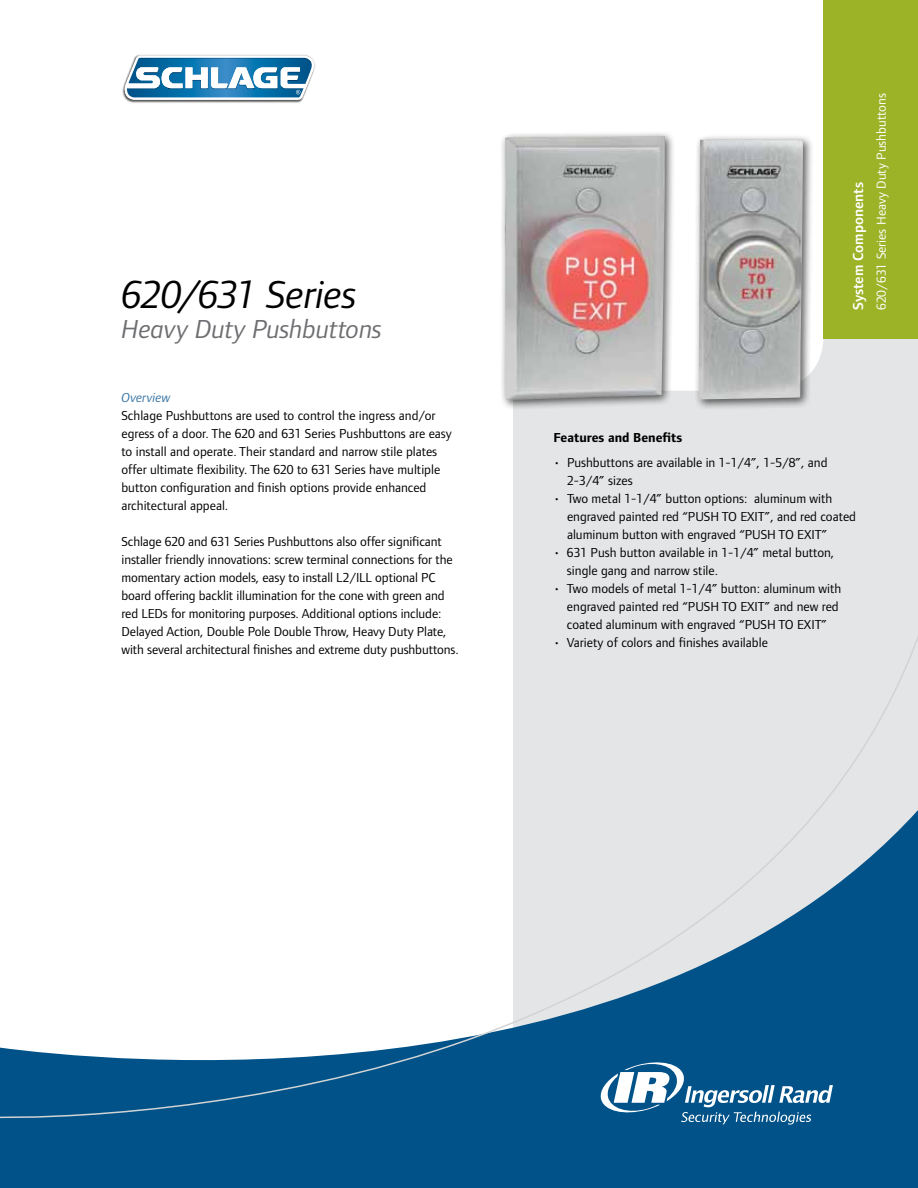
<style>
.page{position:relative;width:918px;height:1188px;background:#fff}
.page>*{position:absolute;margin:0;border:0;box-sizing:border-box;transform-origin:0 0}
.t1{font:italic 40.5px "Foundry Form Sans";letter-spacing:-.005em;color:#000}
.t2{font:italic 27px "Foundry Form Sans";letter-spacing:-.005em;color:#6d6e71}
.t3{font:600 15px "Foundry Form Sans";color:#fff}
.t4{font:13.5px/18px "Foundry Form Sans";color:#000}
.t5{font:13.5px "Foundry Form Sans";color:#fff}
.t6{font:700 13.5px "Foundry Form Sans";color:#000}
.t7{font:italic 13.5px "Foundry Form Sans";color:#3775a5}
</style>
<div class="page">
<img style="left:122px;top:54px;width:194px;height:49px">
<svg style="left:124px;top:56px;width:191px;height:44px"></svg>
<div style="left:513px;top:335px;width:405px;height:262px;background:#e4e5e6"></div>
<div style="left:0;top:1144px;width:918px;height:44px;background:#005288"></div>
<svg style="left:0;top:597px;width:918px;height:547px"></svg>
<div style="left:499px;top:131px;width:177px;height:280px;background:#000;opacity:.65"></div>
<img style="left:505px;top:136px;width:160px;height:264px">
<div style="left:694px;top:134px;width:120px;height:276px;background:#000;opacity:.65"></div>
<img style="left:699px;top:140px;width:104px;height:260px">
<div style="left:824px;top:0;width:94px;height:339px;background:#9cb227"></div>
<h1 class="t1" style="left:122px;top:272px;width:237px">620/631 Series</h1>
<h2 class="t2" style="left:122px;top:314px;width:262px">Heavy Duty Pushbuttons</h2>
<p class="t7" style="left:122px;top:390px;width:50px">Overview</p>
<p class="t4" style="left:122px;top:406px;width:332px">Schlage Pushbuttons are used to control the ingress and/or egress of a door. The 620 and 631 Series Pushbuttons are easy to install and operate. Their standard and narrow stile plates offer ultimate flexibility. The 620 to 631 Series have multiple button configuration and finish options provide enhanced architectural appeal.</p>
<p class="t4" style="left:122px;top:532px;width:339px">Schlage 620 and 631 Series Pushbuttons also offer significant installer friendly innovations: screw terminal connections for the momentary action models, easy to install L2/ILL optional PC board offering backlit illumination for the cone with green and red LEDs for monitoring purposes. Additional options include:<br>Delayed Action, Double Pole Double Throw, Heavy Duty Plate, with several architectural finishes and extreme duty pushbuttons.</p>
<p class="t3" style="left:850px;top:310px;width:130px;rotate:-90deg">System Components</p>
<p class="t5" style="left:874px;top:310px;width:218px;rotate:-90deg">620/631 Series Heavy Duty Pushbuttons</p>
<p class="t6" style="left:554px;top:430px;width:130px">Features and Benefits</p>
<p class="t4" style="left:567px;top:454px;width:262px;text-indent:-14px">• Pushbuttons are available in 1-1/4”, 1-5/8”, and<br>2-3/4” sizes</p>
<p class="t4" style="left:567px;top:490px;width:291px;text-indent:-14px">• Two metal 1-1/4” button options: aluminum with engraved painted red “PUSH TO EXIT”, and red coated aluminum button with engraved “PUSH TO EXIT”</p>
<p class="t4" style="left:567px;top:544px;width:269px;text-indent:-14px">• 631 Push button available in 1-1/4” metal button, single gang and narrow stile.</p>
<p class="t4" style="left:567px;top:580px;width:276px;text-indent:-14px">• Two models of metal 1-1/4” button: aluminum with engraved painted red “PUSH TO EXIT” and new red coated aluminum with engraved “PUSH TO EXIT”</p>
<p class="t4" style="left:553px;top:634px;width:216px">• Variety of colors and finishes available</p>
</div>
